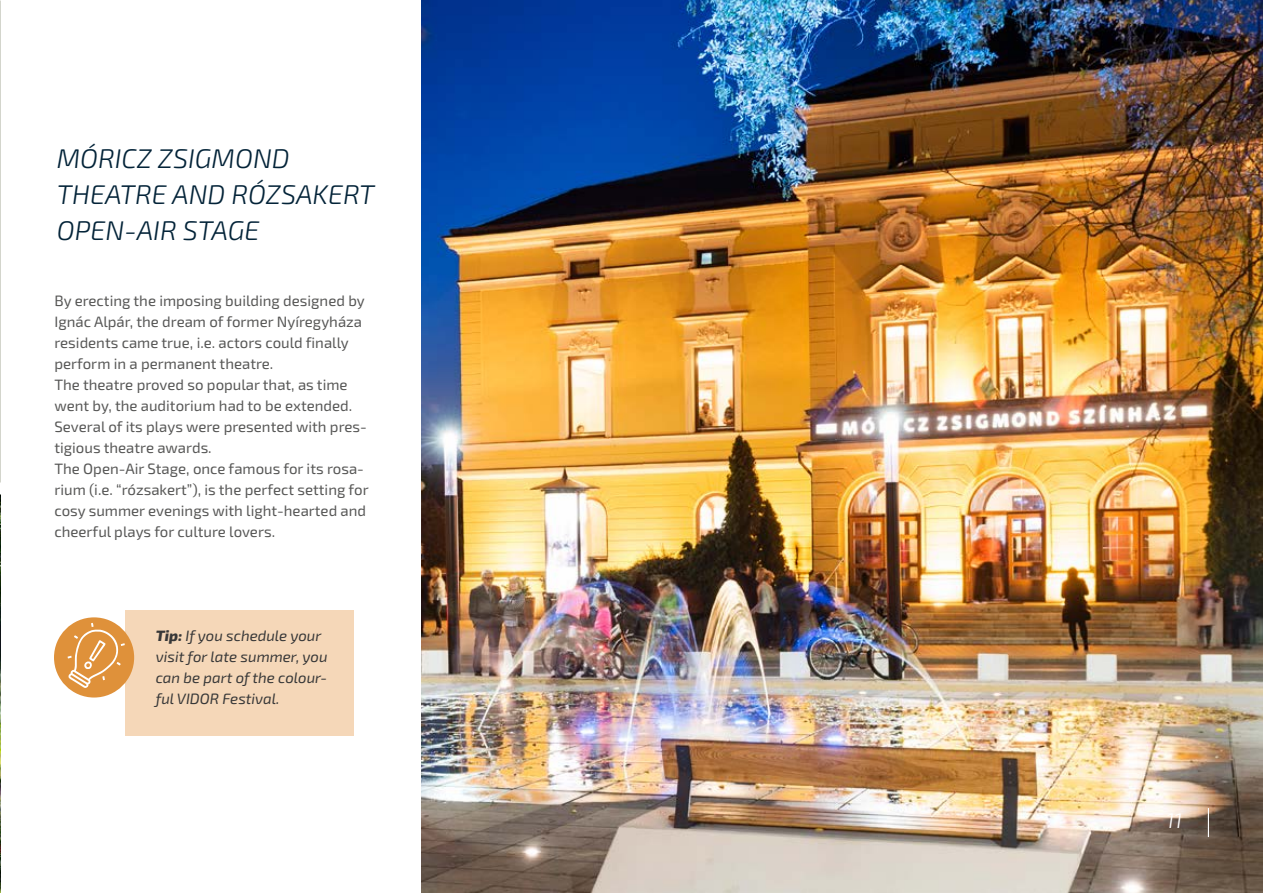
<style>
.page{position:relative;width:1263px;height:893px;background:#fff}
.page>*{position:absolute;margin:0;border:0;box-sizing:border-box;transform-origin:0 0}
.t1{font:italic 300 27px/36px "Exo 2";color:#032338}
.t2{font:italic 300 21px "Exo 2";color:#fff}
.t3{font:15px/21px "Exo 2";color:#575756}
.t4{font:italic 15px/21px "Exo 2";color:#383838}
.s1{font-weight:800}
</style>
<div class="page">
<img style="left:0;top:0;width:1px;height:485px">
<img style="left:0;top:494px;width:1px;height:399px">
<img style="left:422px;top:0;width:841px;height:893px">
<div style="left:125px;top:610px;width:228px;height:126px;background:#f5d7b8"></div>
<div style="left:54px;top:617px;width:80px;height:80px;background:#df913a;border-radius:50%"></div>
<svg style="left:68px;top:623px;width:57px;height:65px"></svg>
<div style="left:0;top:482px;width:16px;height:12px;background:#fff"></div>
<svg style="left:1208px;top:808px;width:1px;height:29px"></svg>
<h1 class="t1" style="left:57px;top:141px;width:319px">MÓRICZ ZSIGMOND<br>THEATRE AND RÓZSAKERT<br>OPEN-AIR STAGE</h1>
<p class="t3" style="left:54px;top:291px;width:316px">By erecting the imposing building designed by Ignác Alpár, the dream of former Nyíregyháza residents came true, i.e. actors could finally perform in a permanent theatre.<br>The theatre proved so popular that, as time went by, the auditorium had to be extended.<br>Several of its plays were presented with pres&shy;tigious theatre awards.<br>The Open-Air Stage, once famous for its rosa&shy;rium (i.e. “rózsakert”), is the perfect setting for cosy summer evenings with light-hearted and cheerful plays for culture lovers.</p>
<p class="t4" style="left:156px;top:625px;width:173px"><span class="s1">Tip:</span> If you schedule your visit for late summer, you can be part of the colour&shy;ful VIDOR Festival.</p>
<h2 class="t2" style="left:1166px;top:808px;width:18px">11</h2>
</div>
